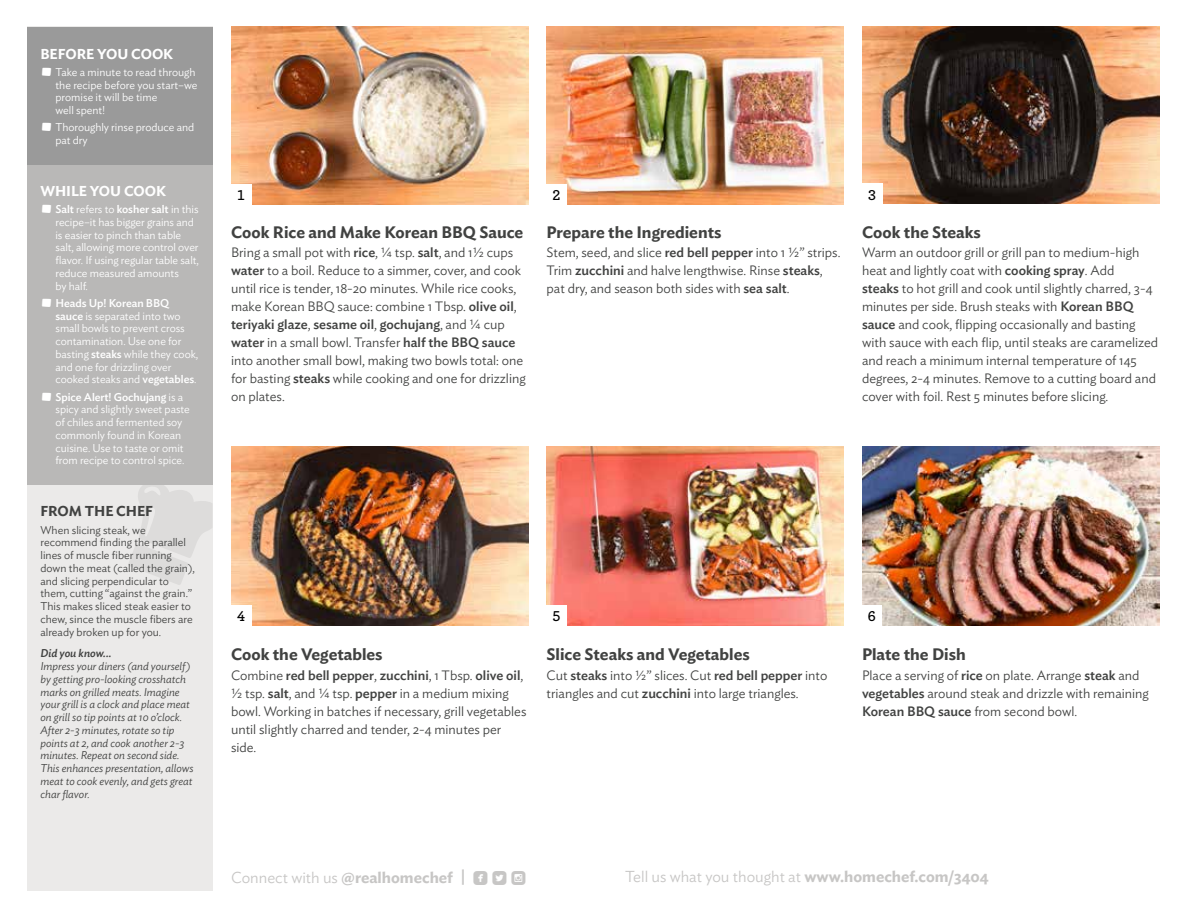
<style>
.page{position:relative;width:1188px;height:918px;background:#fff}
.page>*{position:absolute;margin:0;border:0;box-sizing:border-box;transform-origin:0 0}
.t1{font:17.1px "Mono Social Icons Font";color:#c7c6c5}
.t2{font:600 16.5px "Ideal Sans";color:#414241}
.t3{font:300 15.75px "Ideal Sans";color:#c7c6c5}
.t4{font:600 15px "Archer";color:#000}
.t5{font:600 14.25px "Ideal Sans";letter-spacing:-.005em;color:#fff}
.t6{font:600 14.25px "Ideal Sans";letter-spacing:-.005em;color:#414241}
.t7{font:300 13.5px/18px "Ideal Sans";color:#414241}
.t8{font:300 11.25px/12.8px "Ideal Sans";letter-spacing:-.005em;color:#fff}
.t9{font:italic 300 11.25px/12.8px "Ideal Sans";color:#414241}
.t10{font:300 11.25px/12.8px "Ideal Sans";color:#414241}
.t11{font:italic 500 11.25px "Ideal Sans";color:#414241}
.s1{font-weight:500}
.s2{font-family:"Ideal Sans";font-weight:300;font-size:15.75px}
.s3{font-family:"Ideal Sans";font-weight:600;font-size:15.75px}
.s4{font-weight:600}
</style>
<div class="page">
<img style="left:231px;top:27px;width:297px;height:177px">
<img style="left:231px;top:447px;width:297px;height:178px">
<img style="left:862px;top:26px;width:297px;height:177px">
<img style="left:862px;top:447px;width:297px;height:178px">
<img style="left:547px;top:27px;width:297px;height:177px">
<img style="left:547px;top:447px;width:297px;height:178px">
<div style="left:231px;top:184px;width:20px;height:20px;background:#fff"></div>
<div style="left:231px;top:605px;width:20px;height:20px;background:#fff"></div>
<div style="left:547px;top:605px;width:20px;height:20px;background:#fff"></div>
<div style="left:862px;top:605px;width:20px;height:20px;background:#fff"></div>
<div style="left:547px;top:184px;width:20px;height:20px;background:#fff"></div>
<div style="left:862px;top:183px;width:20px;height:20px;background:#fff"></div>
<div style="left:27px;top:27px;width:186px;height:864px;background:#ebeae9"></div>
<svg style="left:129px;top:485px;width:83px;height:100px"></svg>
<div style="left:27px;top:27px;width:186px;height:458px;background:#b9b8b7"></div>
<div style="left:27px;top:27px;width:186px;height:137px;background:#9a9a9a"></div>
<p class="t5" style="left:40px;top:42px;width:134px">BEFORE YOU COOK</p>
<p class="t8" style="left:56px;top:65px;width:143px;text-indent:-14px">• Take a minute to read through the recipe before you start–we promise it will be time<br>well spent!</p>
<p class="t8" style="left:56px;top:120px;width:140px;text-indent:-14px">• Thoroughly rinse produce and pat dry</p>
<p class="t5" style="left:40px;top:180px;width:127px">WHILE YOU COOK</p>
<p class="t8" style="left:56px;top:202px;width:145px;text-indent:-14px">• <span class="s1">Salt</span> refers to <span class="s1">kosher salt</span> in this recipe–it has bigger grains and is easier to pinch than table salt, allowing more control over flavor. If using regular table salt, reduce measured amounts<br>by half.</p>
<p class="t8" style="left:56px;top:296px;width:144px;text-indent:-14px">• <span class="s1">Heads Up! Korean BBQ sauce</span> is separated into two small bowls to prevent cross contamination. Use one for basting <span class="s1">steaks</span> while they cook, and one for drizzling over cooked steaks and <span class="s1">vegetables</span>.</p>
<p class="t8" style="left:56px;top:389px;width:136px;text-indent:-14px">• <span class="s1">Spice Alert! Gochujang</span> is a spicy and slightly sweet paste of chiles and fermented soy commonly found in Korean cuisine. Use to taste or omit from recipe to control spice.</p>
<p class="t6" style="left:40px;top:500px;width:114px">FROM THE CHEF</p>
<p class="t10" style="left:40px;top:522px;width:156px">When slicing steak, we recommend finding the parallel lines of muscle fiber running down the meat (called the grain), and slicing perpendicular to them, cutting “against the grain.”<br>This makes sliced steak easier to chew, since the muscle fibers are already broken up for you.</p>
<p class="t11" style="left:40px;top:645px;width:72px">Did you know...</p>
<p class="t9" style="left:40px;top:659px;width:154px">Impress your diners (and yourself) by getting pro-looking crosshatch marks on grilled meats. Imagine your grill is a clock and place meat on grill so tip points at 10 o’clock.<br>After 2-3 minutes, rotate so tip points at 2, and cook another 2-3 minutes. Repeat on second side.<br>This enhances presentation, allows meat to cook evenly, and gets great char flavor.</p>
<p class="t4" style="left:237px;top:184px;width:9px">1</p>
<p class="t2" style="left:231px;top:219px;width:294px">Cook Rice and Make Korean BBQ Sauce</p>
<p class="t7" style="left:231px;top:242px;width:296px">Bring a small pot with <span class="s1">rice</span>, ¼ tsp. <span class="s1">salt</span>, and 1½ cups <span class="s1">water</span> to a boil. Reduce to a simmer, cover, and cook until rice is tender, 18-20 minutes. While rice cooks, make Korean BBQ sauce: combine 1 Tbsp. <span class="s1">olive oil</span>, <span class="s1">teriyaki glaze</span>, <span class="s1">sesame oil</span>, <span class="s1">gochujang</span>, and ¼ cup <span class="s1">water</span> in a small bowl. Transfer <span class="s1">half the BBQ sauce </span>into another small bowl, making two bowls total: one for basting <span class="s1">steaks</span> while cooking and one for drizzling on plates.</p>
<p class="t4" style="left:553px;top:184px;width:9px">2</p>
<p class="t4" style="left:868px;top:183px;width:9px">3</p>
<p class="t2" style="left:547px;top:219px;width:176px">Prepare the Ingredients</p>
<p class="t7" style="left:547px;top:242px;width:295px">Stem, seed, and slice <span class="s1">red bell pepper</span> into 1 ½” strips.<br>Trim <span class="s1">zucchini</span> and halve lengthwise. Rinse <span class="s1">steaks</span>, pat dry, and season both sides with <span class="s1">sea salt</span>.</p>
<p class="t2" style="left:862px;top:219px;width:120px">Cook the Steaks</p>
<p class="t7" style="left:862px;top:242px;width:298px">Warm an outdoor grill or grill pan to medium-high heat and lightly coat with <span class="s1">cooking spray</span>. Add<br><span class="s1">steaks</span> to hot grill and cook until slightly charred, 3-4 minutes per side. Brush steaks with <span class="s1">Korean BBQ sauce</span> and cook, flipping occasionally and basting with sauce with each flip, until steaks are caramelized and reach a minimum internal temperature of 145 degrees, 2-4 minutes. Remove to a cutting board and cover with foil. Rest 5 minutes before slicing.</p>
<p class="t4" style="left:237px;top:605px;width:9px">4</p>
<p class="t4" style="left:553px;top:605px;width:9px">5</p>
<p class="t4" style="left:868px;top:605px;width:9px">6</p>
<p class="t2" style="left:231px;top:642px;width:153px">Cook the Vegetables</p>
<p class="t7" style="left:231px;top:665px;width:297px">Combine <span class="s1">red bell pepper</span>, <span class="s1">zucchini</span>, 1 Tbsp. <span class="s1">olive oil</span>, ½ tsp. <span class="s1">salt</span>, and ¼ tsp. <span class="s1">pepper</span> in a medium mixing bowl. Working in batches if necessary, grill vegetables until slightly charred and tender, 2-4 minutes per side.</p>
<p class="t2" style="left:547px;top:642px;width:205px">Slice Steaks and Vegetables</p>
<p class="t7" style="left:547px;top:665px;width:282px">Cut <span class="s1">steaks</span> into ½” slices. Cut <span class="s1">red bell pepper</span> into triangles and cut <span class="s1">zucchini</span> into large triangles.</p>
<p class="t2" style="left:862px;top:642px;width:105px">Plate the Dish</p>
<p class="t7" style="left:862px;top:665px;width:288px">Place a serving of <span class="s1">rice</span> on plate. Arrange <span class="s1">steak</span> and <span class="s1">vegetables</span> around steak and drizzle with remaining<br><span class="s1">Korean BBQ sauce</span> from second bowl.</p>
<p class="t1" style="left:231px;top:869px;width:296px"><span class="s2">Connect with us</span> <span class="s3">@realhomechef |</span> ROUNDEDFACEBOOK ROUNDEDTWITTERBIRD ROUNDEDINSTAGRAM</p>
<p class="t3" style="left:625px;top:864px;width:365px">Tell us what you thought at <span class="s4">www.homechef.com/3404</span></p>
</div>
